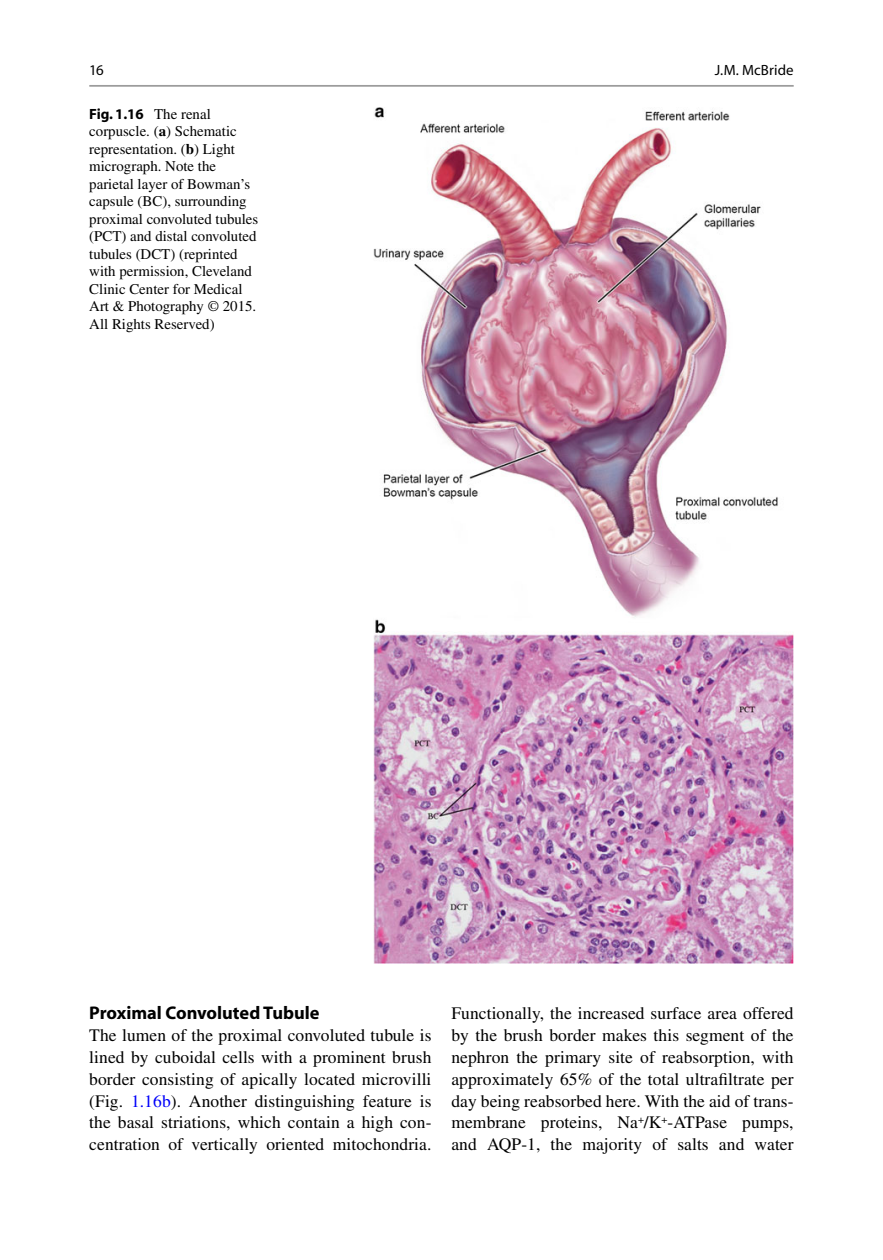
<style>
.page{position:relative;width:883px;height:1260px;background:#fff}
.page>*{position:absolute;margin:0;border:0;box-sizing:border-box;transform-origin:0 0}
.t1{font:700 18.38px "Ysnvrb Svbdmq Myriad";color:#000}
.t2{font:17.5px/21.9px "Hkwgmh Qjbcyj Times";letter-spacing:.005em;color:#000;text-align:justify}
.t3{font:14.88px/17.5px "Hkwgmh Qjbcyj Times";color:#000}
.t4{font:700 14.88px "Ysnvrb Svbdmq Myriad";color:#000}
.t5{font:14.88px "Sqrgps Vxpwgj Myriad";letter-spacing:.01em;color:#000}
.s1{font-family:"Hkwgmh Qjbcyj Times";font-weight:400}
.s2{font-family:"Mkkmhg Yssmkg Times";font-weight:700}
.s3{color:#0000fa}
</style>
<div class="page">
<img style="left:374px;top:107px;width:420px;height:856px">
<hr style="left:89px;top:85px;width:705px;height:2px;background:#9c9c9c">
<p class="t5" style="left:89px;top:64px;width:16px">16</p>
<p class="t4" style="left:89px;top:108px;width:123px">Fig. 1.16 <span class="s1">The renal</span></p>
<p class="t3" style="left:89px;top:124px;width:171px">corpuscle . ( <span class="s2">a</span> ) Schematic representation. ( <span class="s2">b</span> ) Light micrograph. Note the parietal layer of Bowman’s capsule (BC), surrounding proximal convoluted tubules (PCT) and distal convoluted tubules (DCT) (reprinted with permission, Cleveland<br>Clinic Center for Medical<br>Art &amp; Photography © 2015.<br>All Rights Reserved)</p>
<p class="t5" style="left:715px;top:64px;width:81px">J.M. McBride</p>
<p class="t1" style="left:89px;top:1006px;width:232px">Proximal Convoluted Tubule</p>
<p class="t2" style="left:89px;top:1026px;width:344px">The lumen of the proximal convoluted tubule is lined by cuboidal cells with a prominent brush border consisting of apically located microvilli (Fig. <span class="s3">1.16b</span> ). Another distinguishing feature is the basal striations, which contain a high con&shy;centration of vertically oriented mitochondria.</p>
<p class="t2" style="left:451px;top:1004px;width:344px">Functionally, the increased surface area offered by the brush border makes this segment of the nephron the primary site of reabsorption, with approximately 65% of the total ultrafiltrate per day being reabsorbed here. With the aid of trans&shy;membrane proteins, Na <sup>+</sup> /K <sup>+</sup> -ATPase pumps, and AQP-1, the majority of salts and water</p>
</div>
